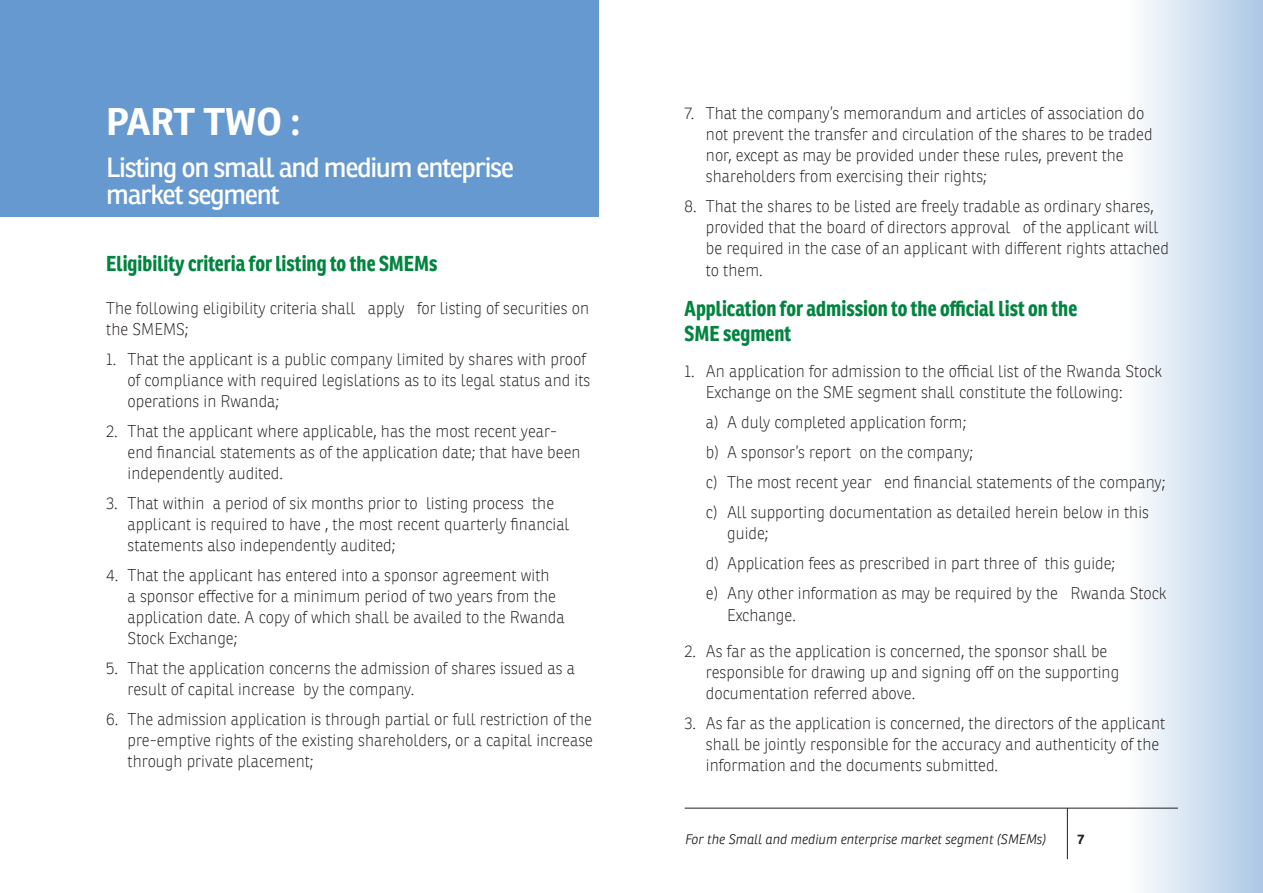
<style>
.page{position:relative;width:1263px;height:893px;background:#fff}
.page>*{position:absolute;margin:0;border:0;box-sizing:border-box;transform-origin:0 0}
.t1{font:700 37.5px "Ronnia";color:#fff}
.t2{font:27px/27px "Ronnia";letter-spacing:-.05em;color:#fff}
.t3{font:700 21px/25.2px "Ronnia Cond";color:#01843f}
.t4{font:100 16.5px/21px "Ronnia";color:#241f1f}
.t5{font:italic 300 13.5px "Ronnia";color:#241f1f}
.t6{font:700 13.5px "Ronnia";color:#241f1f}
</style>
<div class="page">
<div style="left:1px;top:0;width:598px;height:216px;background:#6699d0"></div>
<svg style="left:975px;top:0;width:288px;height:893px"></svg>
<hr style="left:685px;top:808px;width:493px;height:1px;background:#241f1f">
<hr style="left:1067px;top:808px;width:1px;height:51px;background:#241f1f">
<h1 class="t1" style="left:106px;top:98px;width:196px">PART TWO :</h1>
<h2 class="t2" style="left:106px;top:154px;width:409px">Listing on small and medium enteprise market segment</h2>
<p class="t3" style="left:106px;top:251px;width:333px">Eligibility criteria for listing to the SMEMs</p>
<p class="t4" style="left:106px;top:298px;width:484px">The following eligibility criteria shall apply for listing of securities on the SMEMS;</p>
<p class="t4" style="left:128px;top:349px;width:464px;text-indent:-21px">1. That the applicant is a public company limited by shares with proof of compliance with required legislations as to its legal status and its operations in Rwanda;</p>
<p class="t4" style="left:128px;top:421px;width:455px;text-indent:-21px">2. That the applicant where applicable, has the most recent year&shy;end financial statements as of the application date; that have been independently audited.</p>
<p class="t4" style="left:128px;top:493px;width:443px;text-indent:-21px">3. That within a period of six months prior to listing process the applicant is required to have , the most recent quarterly financial statements also independently audited;</p>
<p class="t4" style="left:128px;top:565px;width:439px;text-indent:-21px">4. That the applicant has entered into a sponsor agreement with<br>a sponsor effective for a minimum period of two years from the application date. A copy of which shall be availed to the Rwanda Stock Exchange;</p>
<p class="t4" style="left:128px;top:658px;width:449px;text-indent:-21px">5. That the application concerns the admission of shares issued as a result of capital increase by the company.</p>
<p class="t4" style="left:128px;top:709px;width:467px;text-align:justify;text-indent:-21px">6. The admission application is through partial or full restriction of the pre-emptive rights of the existing shareholders, or a capital increase through private placement;</p>
<p class="t4" style="left:706px;top:103px;width:448px;text-indent:-21px">7. That the company’s memorandum and articles of association do not prevent the transfer and circulation of the shares to be traded nor, except as may be provided under these rules, prevent the shareholders from exercising their rights;</p>
<p class="t4" style="left:706px;top:196px;width:465px;text-indent:-21px">8. That the shares to be listed are freely tradable as ordinary shares, provided that the board of directors approval of the applicant will be required in the case of an applicant with different rights attached to them.</p>
<p class="t3" style="left:685px;top:295px;width:394px">Application for admission to the official list on the<br>SME segment</p>
<p class="t4" style="left:706px;top:361px;width:458px;text-indent:-21px">1. An application for admission to the official list of the Rwanda Stock<br>Exchange on the SME segment shall constitute the following:</p>
<p class="t4" style="left:706px;top:407px;width:461px;line-height:30px">a) A duly completed application form;<br>b) A sponsor’s report on the company;<br>c) The most recent year end financial statements of the company; c) All supporting documentation as detailed herein below in this</p>
<p class="t4" style="left:706px;top:518px;width:462px;line-height:30px;text-indent:21px">guide;<br>d) Application fees as prescribed in part three of this guide;<br>e) Any other information as may be required by the Rwanda Stock</p>
<p class="t4" style="left:727px;top:604px;width:70px">Exchange.</p>
<p class="t4" style="left:706px;top:640px;width:415px;text-indent:-21px">2. As far as the application is concerned, the sponsor shall be responsible for drawing up and signing off on the supporting documentation referred above.</p>
<p class="t4" style="left:706px;top:712px;width:461px;text-indent:-21px">3. As far as the application is concerned, the directors of the applicant shall be jointly responsible for the accuracy and authenticity of the information and the documents submitted.</p>
<p class="t5" style="left:685px;top:831px;width:363px">For the Small and medium enterprise market segment (SMEMs)</p>
<p class="t6" style="left:1077px;top:831px;width:8px">7</p>
</div>
